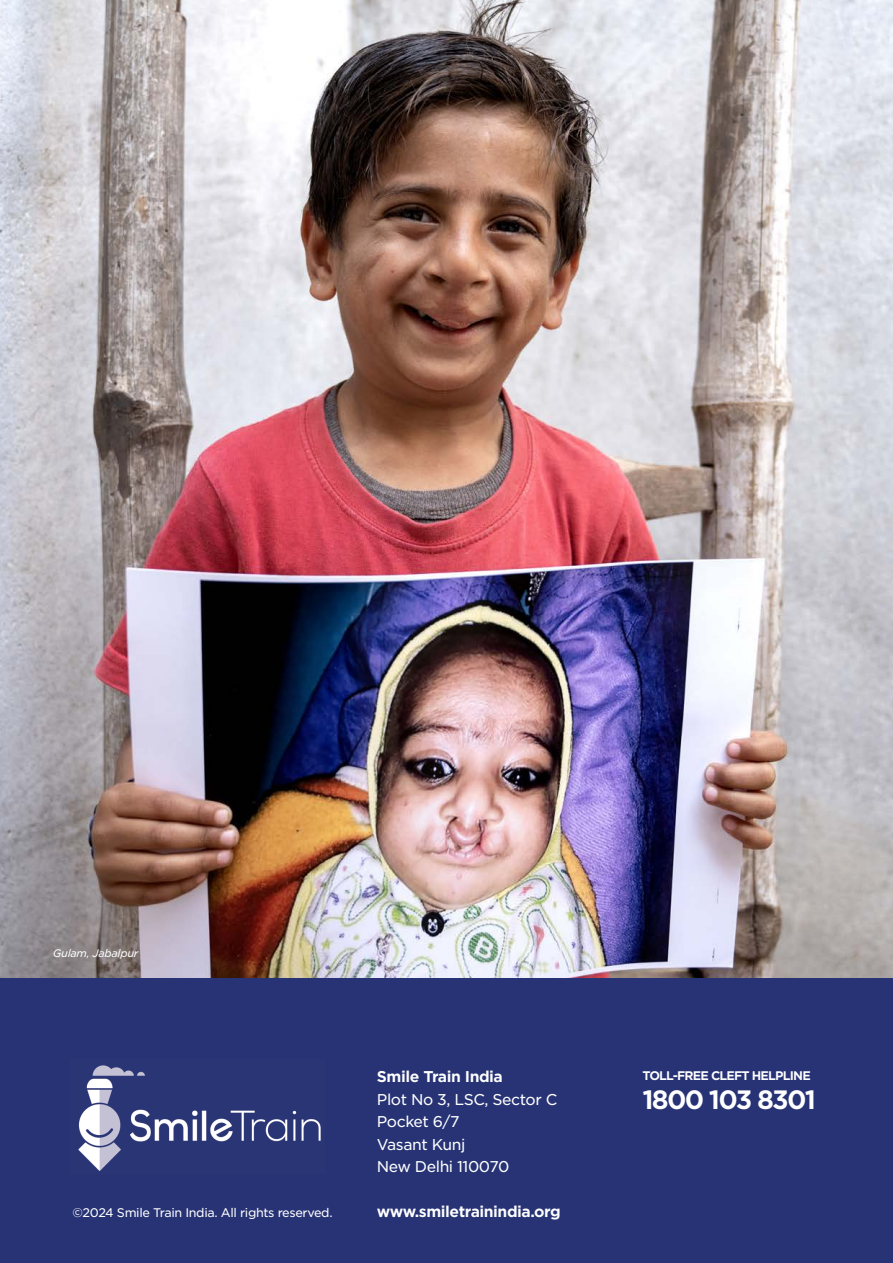
<style>
.page{position:relative;width:893px;height:1263px;background:#fff}
.page>*{position:absolute;margin:0;border:0;box-sizing:border-box;transform-origin:0 0}
.t1{font:700 25.5px "Gotham S Sm";letter-spacing:-.07em;color:#fff}
.t2{font:15px/22.5px "Gotham S Sm";letter-spacing:-.03em;color:#fff}
.t3{font:700 15px "Gotham S Sm";letter-spacing:-.03em;color:#fff}
.t4{font:12px "Gotham S Sm";letter-spacing:-.03em;color:#fff}
.t5{font:700 12px "Gotham S Sm";letter-spacing:-.07em;color:#fff}
.t6{font:italic 10.5px "Gotham S Sm";letter-spacing:-.03em;color:#fff}
</style>
<div class="page">
<img style="left:0;top:0;width:893px;height:978px">
<div style="left:0;top:978px;width:893px;height:285px;background:#273375"></div>
<img style="left:78px;top:1065px;width:243px;height:106px">
<p class="t6" style="left:53px;top:946px;width:87px">Gulam, Jabalpur</p>
<p class="t3" style="left:377px;top:1066px;width:128px">Smile Train India</p>
<p class="t2" style="left:377px;top:1088px;width:182px">Plot No 3, LSC, Sector C<br>Pocket 6/7<br>Vasant Kunj<br>New Delhi 110070</p>
<p class="t4" style="left:72px;top:1205px;width:262px">©2024 Smile Train India. All rights reserved.</p>
<p class="t3" style="left:377px;top:1201px;width:185px">www.smiletrainindia.org</p>
<p class="t5" style="left:642px;top:1067px;width:170px">TOLL-FREE CLEFT HELPLINE</p>
<h1 class="t1" style="left:642px;top:1081px;width:175px">1800 103 8301</h1>
</div>
